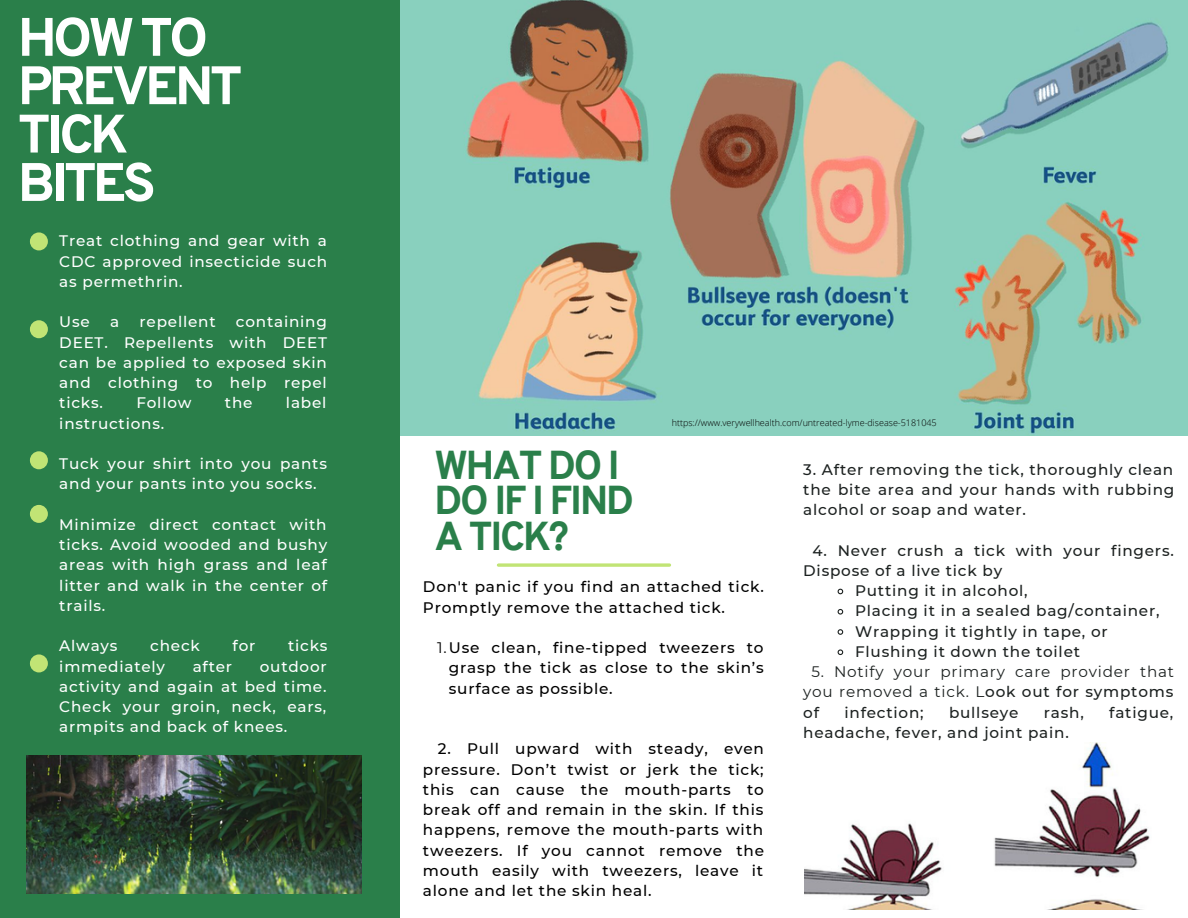
<style>
.page{position:relative;width:1188px;height:918px;background:#fff}
.page>*{position:absolute;margin:0;border:0;box-sizing:border-box;transform-origin:0 0}
.t1{font:800 54px/48.3px "Overpass";letter-spacing:-.07em;color:#fff}
.t2{font:800 39.3px/35.2px "Overpass";letter-spacing:-.055em;color:#2a7f4a}
.t3{font:500 15.3px/20.2px "Montserrat";letter-spacing:.05em;color:#fff;text-align:justify}
.t4{font:500 15.3px/20.2px "Montserrat";letter-spacing:.05em;color:#000;text-align:justify}
.t5{font:500 15.3px/20.2px "Montserrat";letter-spacing:.05em;color:#1c2120}
.t6{font:15.3px/20.2px "Montserrat";letter-spacing:.05em;color:#1c2120;text-align:justify}
.t7{font:300 9px "Open Sans";color:#000}
.s1{font-weight:400}
.s2{font-weight:500}
</style>
<div class="page">
<img style="left:400px;top:0;width:788px;height:435px">
<div style="left:0;top:0;width:400px;height:918px;background:#2a7f4a"></div>
<div style="left:30px;top:232px;width:18px;height:18px;background:#c1e475;border-radius:50%"></div>
<div style="left:30px;top:320px;width:18px;height:18px;background:#c1e475;border-radius:50%"></div>
<img style="left:26px;top:756px;width:336px;height:138px">
<svg style="left:498px;top:563px;width:172px;height:4px"></svg>
<div style="left:30px;top:451px;width:18px;height:18px;background:#c1e475;border-radius:50%"></div>
<div style="left:30px;top:505px;width:18px;height:18px;background:#c1e475;border-radius:50%"></div>
<div style="left:30px;top:654px;width:18px;height:18px;background:#c1e475;border-radius:50%"></div>
<img style="left:804px;top:743px;width:346px;height:166px">
<svg style="left:837px;top:588px;width:7px;height:7px"></svg>
<svg style="left:837px;top:608px;width:7px;height:7px"></svg>
<svg style="left:837px;top:629px;width:7px;height:6px"></svg>
<svg style="left:837px;top:649px;width:7px;height:7px"></svg>
<h1 class="t1" style="left:18px;top:18px;width:226px">HOW TO<br>PREVENT<br>TICK<br>BITES</h1>
<p class="t3" style="left:59px;top:231px;width:269px">Treat clothing and gear with a CDC approved insecticide such as permethrin.</p>
<p class="t3" style="left:59px;top:312px;width:32px">Use</p>
<p class="t3" style="left:110px;top:312px;width:11px">a</p>
<p class="t3" style="left:140px;top:312px;width:78px">repellent</p>
<p class="t3" style="left:59px;top:312px;width:269px;text-indent:177px">containing DEET. Repellents with DEET can be applied to exposed skin and clothing to help repel ticks.</p>
<p class="t3" style="left:136px;top:393px;width:57px">Follow</p>
<p class="t3" style="left:225px;top:393px;width:29px">the</p>
<p class="t3" style="left:286px;top:393px;width:42px">label</p>
<p class="t3" style="left:59px;top:413px;width:106px">instructions.</p>
<p class="t3" style="left:59px;top:454px;width:269px">Tuck your shirt into you pants and your pants into you socks.</p>
<p class="t3" style="left:59px;top:514px;width:270px">Minimize direct contact with ticks. Avoid wooded and bushy areas with high grass and leaf litter and walk in the center of trails.</p>
<p class="t3" style="left:59px;top:636px;width:60px">Always</p>
<p class="t3" style="left:150px;top:636px;width:51px">check</p>
<p class="t3" style="left:233px;top:636px;width:24px">for</p>
<p class="t3" style="left:288px;top:636px;width:41px">ticks</p>
<p class="t3" style="left:59px;top:656px;width:107px">immediately</p>
<p class="t3" style="left:193px;top:656px;width:41px">after</p>
<p class="t3" style="left:59px;top:656px;width:269px;text-indent:201px">outdoor activity and again at bed time.<br>Check your groin, neck, ears, armpits and back of knees.</p>
<p class="t7" style="left:672px;top:416px;width:267px">https://www.verywellhealth.com/untreated-lyme-disease-5181045</p>
<h2 class="t2" style="left:434px;top:452px;width:201px">WHAT DO I<br>DO IF I FIND<br>A TICK?</h2>
<p class="t4" style="left:423px;top:577px;width:342px">Don't panic if you find an attached tick.<br>Promptly remove the attached tick.</p>
<p class="t4" style="left:449px;top:637px;width:316px;text-indent:-12px"><span class="s1">1.</span>Use clean, fine-tipped tweezers to grasp the tick as close to the skin’s surface as possible.</p>
<p class="t4" style="left:423px;top:739px;width:343px;text-indent:15px">2. Pull upward with steady, even pressure. Don’t twist or jerk the tick; this can cause the mouth-parts to break off and remain in the skin. If this happens, remove the mouth-parts with tweezers. If you cannot remove the mouth easily with tweezers, leave it alone and let the skin heal.</p>
<p class="t5" style="left:803px;top:459px;width:373px;text-align:justify">3. After removing the tick, thoroughly clean the bite area and your hands with rubbing alcohol or soap and water.</p>
<p class="t5" style="left:803px;top:540px;width:372px;text-indent:9px">4. Never crush a tick with your fingers.<br>Dispose of a live tick by</p>
<p class="t5" style="left:855px;top:580px;width:306px">Putting it in alcohol,<br>Placing it in a sealed bag/container,<br>Wrapping it tightly in tape, or<br>Flushing it down the toilet</p>
<p class="t6" style="left:803px;top:661px;width:372px;text-indent:8px">5. Notify your primary care provider that you removed a tick. L<span class="s2">ook out for symptoms of</span></p>
<p class="t5" style="left:844px;top:702px;width:81px">infection;</p>
<p class="t5" style="left:949px;top:702px;width:71px">bullseye</p>
<p class="t5" style="left:1044px;top:702px;width:41px">rash,</p>
<p class="t5" style="left:1109px;top:702px;width:66px">fatigue,</p>
<p class="t5" style="left:803px;top:722px;width:267px">headache, fever, and joint pain.</p>
</div>
